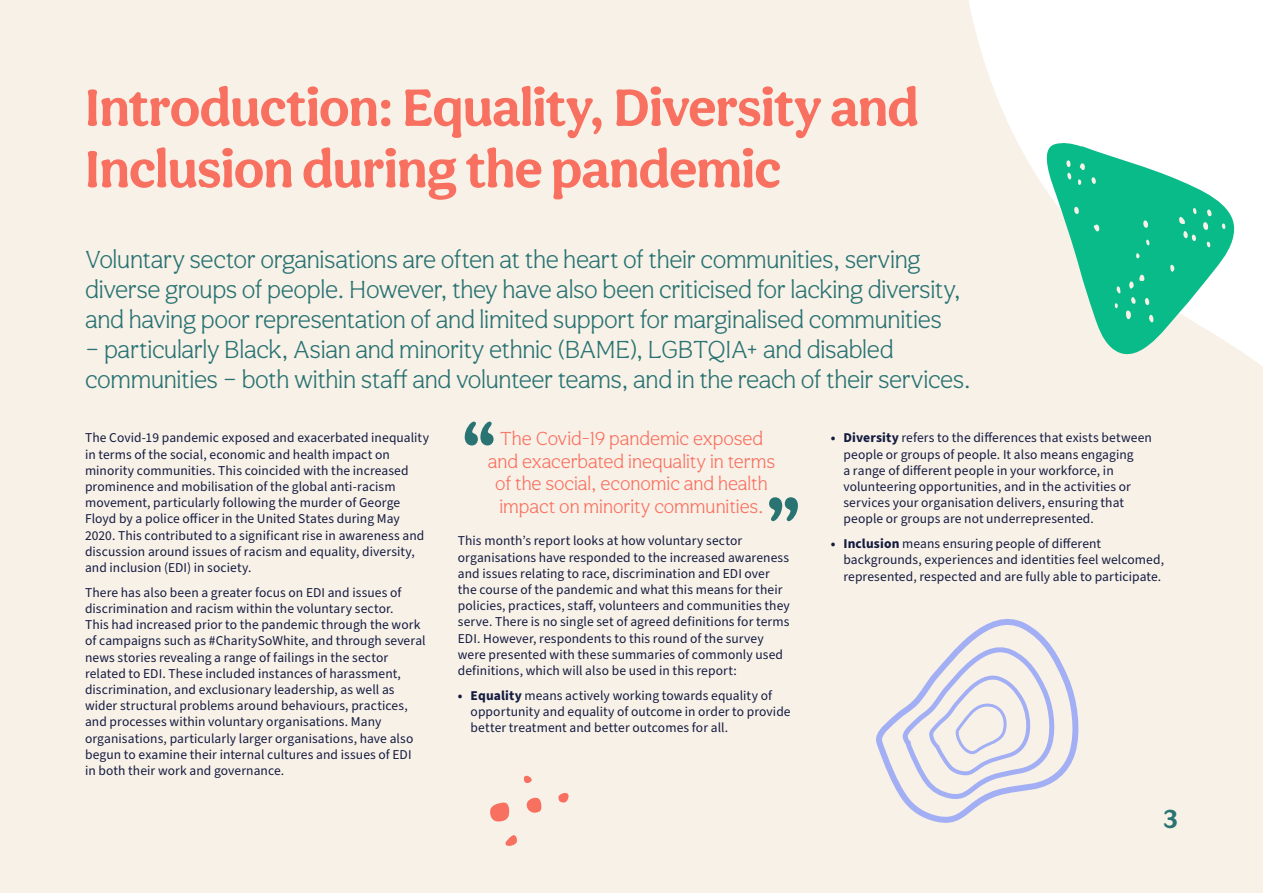
<style>
.page{position:relative;width:1263px;height:893px;background:#f8f1e7}
.page>*{position:absolute;margin:0;border:0;box-sizing:border-box;transform-origin:0 0}
.t1{font:700 76.5px "Aesthet Nova";color:#297373}
.t2{font:700 54px/61.5px "Aesthet Nova";letter-spacing:-.01em;color:#f87060}
.t3{font:700 27px "Aesthet Nova";color:#297373}
.t4{font:300 25.5px/30px "Aesthet Nova";letter-spacing:-.015em;color:#297373}
.t5{font:300 19.5px/22.5px "Aesthet Nova";color:#f87060;text-align:center}
.t6{font:13.5px/16.2px "Source Sans Pro";letter-spacing:.005em;color:#141b41}
.s1{font-weight:700}
</style>
<div class="page">
<svg style="left:969px;top:0;width:294px;height:367px;fill:#fff"></svg>
<svg style="left:1038px;top:142px;width:197px;height:225px"></svg>
<svg style="left:876px;top:619px;width:203px;height:204px"></svg>
<svg style="left:900px;top:638px;width:160px;height:166px"></svg>
<svg style="left:490px;top:802px;width:20px;height:20px"></svg>
<svg style="left:526px;top:797px;width:15px;height:16px"></svg>
<svg style="left:505px;top:835px;width:12px;height:11px"></svg>
<svg style="left:558px;top:793px;width:11px;height:10px"></svg>
<svg style="left:524px;top:775px;width:8px;height:8px"></svg>
<h2 class="t2" style="left:85px;top:76px;width:835px">Introduction: Equality, Diversity and<br>Inclusion during the pandemic</h2>
<p class="t4" style="left:85px;top:244px;width:877px">Voluntary sector organisations are often at the heart of their communities, serving diverse groups of people. However, they have also been criticised for lacking diversity, and having poor representation of and limited support for marginalised communities</p>
<h3 class="t4" style="left:85px;top:334px;width:887px">– particularly Black, Asian and minority ethnic (BAME), LGBTQIA+ and disabled communities – both within staff and volunteer teams, and in the reach of their services.</h3>
<p class="t6" style="left:85px;top:430px;width:345px">The Covid-19 pandemic exposed and exacerbated inequality in terms of the social, economic and health impact on minority communities. This coincided with the increased prominence and mobilisation of the global anti-racism movement, particularly following the murder of George Floyd by a police officer in the United States during May 2020. This contributed to a significant rise in awareness and discussion around issues of racism and equality, diversity, and inclusion (EDI) in society.</p>
<p class="t6" style="left:85px;top:585px;width:342px">There has also been a greater focus on EDI and issues of discrimination and racism within the voluntary sector.<br>This had increased prior to the pandemic through the work of campaigns such as #CharitySoWhite, and through several news stories revealing a range of failings in the sector related to EDI. These included instances of harassment, discrimination, and exclusionary leadership, as well as wider structural problems around behaviours, practices, and processes within voluntary organisations. Many organisations, particularly larger organisations, have also begun to examine their internal cultures and issues of EDI in both their work and governance.</p>
<h1 class="t1" style="left:460px;top:401px;width:40px">“</h1>
<h3 class="t5" style="left:488px;top:427px;width:289px">The Covid-19 pandemic exposed and exacerbated inequality in terms of the social, economic and health impact on minority communities.</h3>
<h1 class="t1" style="left:764px;top:477px;width:40px">”</h1>
<p class="t6" style="left:458px;top:533px;width:333px">This month’s report looks at how voluntary sector organisations have responded to the increased awareness and issues relating to race, discrimination and EDI over the course of the pandemic and what this means for their policies, practices, staff, volunteers and communities they serve. There is no single set of agreed definitions for terms EDI. However, respondents to this round of the survey were presented with these summaries of commonly used definitions, which will also be used in this report:</p>
<p class="t6" style="left:471px;top:687px;width:322px;text-indent:-13px"><span class="s1">• Equality</span> means actively working towards equality of opportunity and equality of outcome in order to provide better treatment and better outcomes for all.</p>
<p class="t6" style="left:843px;top:430px;width:310px;text-indent:-13px"><span class="s1">• Diversity</span> refers to the differences that exists between people or groups of people. It also means engaging<br>a range of different people in your workforce, in volunteering opportunities, and in the activities or services your organisation delivers, ensuring that people or groups are not underrepresented.</p>
<p class="t6" style="left:843px;top:536px;width:322px;text-indent:-13px"><span class="s1">• Inclusion</span> means ensuring people of different backgrounds, experiences and identities feel welcomed, represented, respected and are fully able to participate.</p>
<h3 class="t3" style="left:1164px;top:803px;width:16px">3</h3>
</div>
